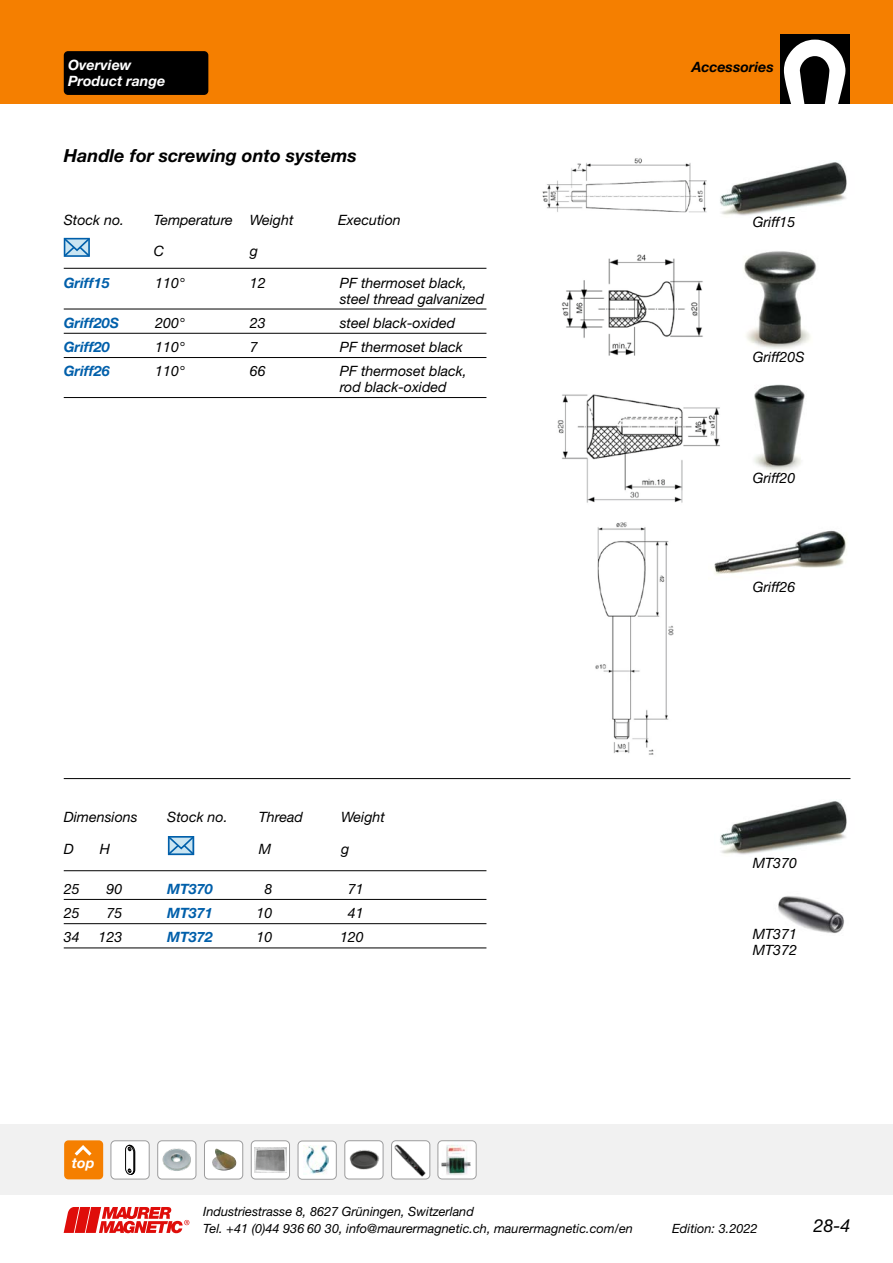
<style>
.page{position:relative;width:893px;height:1263px;background:#fff}
.page>*{position:absolute;margin:0;border:0;box-sizing:border-box;transform-origin:0 0}
._2_Titel__BZ{font:italic 700 18px "Helvetica Neue LT Pro";color:#000}
.t1{font:italic 18px "Helvetica Neue LT Pro";color:#000}
.Tab__Sägebl{font:italic 14.25px/15.8px "Helvetica Neue LT Pro";color:#000}
.Text__BZ{font:italic 14.25px "Helvetica Neue LT Pro";color:#000}
.Tab__Sägebl-2{font:italic 700 14.25px "Helvetica Neue LT Pro";color:#005faa}
._2_Titel__BZ-2{font:italic 700 14.25px/16.5px "Helvetica Neue LT Pro";color:#fff}
.t2{font:italic 700 14.25px "Helvetica Neue LT Pro";color:#000}
.t3{font:italic 12.75px/16.5px "Helvetica Neue LT Pro";color:#000}
</style>
<div class="page">
<div style="left:0;top:0;width:893px;height:104px;background:#f57f00"></div>
<div style="left:780px;top:34px;width:70px;height:70px;background:#000"></div>
<svg style="left:784px;top:40px;width:61px;height:64px"></svg>
<svg style="left:64px;top:1207px;width:125px;height:26px"></svg>
<div style="left:0;top:1125px;width:893px;height:70px;background:#f1f1f1"></div>
<div style="left:64px;top:1140px;width:39px;height:39px;background:#f57f00;border-radius:4px"></div>
<svg style="left:75px;top:1145px;width:17px;height:10px"></svg>
<img style="left:720px;top:162px;width:127px;height:54px">
<img style="left:720px;top:801px;width:127px;height:54px">
<img style="left:542px;top:158px;width:165px;height:55px">
<img style="left:744px;top:251px;width:73px;height:98px">
<img style="left:561px;top:254px;width:142px;height:102px">
<img style="left:754px;top:384px;width:51px;height:87px">
<img style="left:557px;top:394px;width:163px;height:109px">
<img style="left:714px;top:530px;width:132px;height:45px">
<img style="left:595px;top:522px;width:79px;height:233px">
<svg style="left:63px;top:237px;width:27px;height:20px"></svg>
<img style="left:778px;top:896px;width:66px;height:38px">
<div style="left:158px;top:1141px;width:38px;height:38px;background:#fff;border-radius:4px"></div>
<img style="left:162px;top:1148px;width:29px;height:23px">
<div style="left:157px;top:1140px;width:39px;height:39px;border:1px solid #9c9c9d;border-radius:4px"></div>
<div style="left:111px;top:1141px;width:38px;height:38px;background:#fff;border-radius:4px"></div>
<svg style="left:125px;top:1145px;width:10px;height:30px"></svg>
<div style="left:111px;top:1140px;width:39px;height:39px;border:1px solid #9c9c9d;border-radius:4px"></div>
<div style="left:204px;top:1141px;width:39px;height:38px;background:#fff;border-radius:4px"></div>
<img style="left:212px;top:1148px;width:25px;height:23px">
<div style="left:204px;top:1140px;width:39px;height:39px;border:1px solid #9c9c9d;border-radius:4px"></div>
<svg style="left:251px;top:1141px;width:39px;height:38px"></svg>
<img style="left:255px;top:1148px;width:31px;height:24px">
<div style="left:251px;top:1140px;width:39px;height:39px;border:1px solid #9c9c9d;border-radius:4px"></div>
<img style="left:346px;top:1142px;width:37px;height:37px">
<div style="left:344px;top:1140px;width:39px;height:39px;border:1px solid #9c9c9d;border-radius:4px"></div>
<div style="left:298px;top:1141px;width:38px;height:38px;background:#fff;border-radius:4px"></div>
<img style="left:304px;top:1145px;width:24px;height:30px">
<div style="left:298px;top:1140px;width:39px;height:40px;border:1px solid #9c9c9d;border-radius:4px"></div>
<hr style="left:64px;top:778px;width:786px;height:1px;background:#000">
<svg style="left:167px;top:836px;width:28px;height:20px"></svg>
<div style="left:392px;top:1141px;width:38px;height:38px;background:#fff;border-radius:4px"></div>
<img style="left:394px;top:1144px;width:32px;height:33px">
<div style="left:391px;top:1140px;width:39px;height:39px;border:1px solid #9c9c9d;border-radius:4px"></div>
<img style="left:438px;top:1142px;width:37px;height:37px">
<div style="left:438px;top:1140px;width:39px;height:39px;border:1px solid #9c9c9d;border-radius:4px"></div>
<hr style="left:64px;top:309px;width:422px;height:1px;background:#000">
<hr style="left:64px;top:333px;width:422px;height:1px;background:#000">
<hr style="left:64px;top:357px;width:422px;height:1px;background:#000">
<hr style="left:64px;top:397px;width:422px;height:1px;background:#000">
<hr style="left:64px;top:268px;width:422px;height:1px;background:#000">
<hr style="left:64px;top:899px;width:422px;height:1px;background:#000">
<hr style="left:64px;top:923px;width:422px;height:1px;background:#000">
<hr style="left:64px;top:948px;width:422px;height:1px;background:#000">
<hr style="left:64px;top:870px;width:422px;height:1px;background:#000">
<div style="left:64px;top:51px;width:144px;height:44px;background:#000;border-radius:4px"></div>
<p class="_2_Titel__BZ-2" style="left:68px;top:56px;width:99px">Overview<br>Product range</p>
<p class="_2_Titel__BZ" style="left:64px;top:144px;width:294px">Handle for screwing onto systems</p>
<p class="Text__BZ" style="left:64px;top:211px;width:62px">Stock no.</p>
<p class="Text__BZ" style="left:154px;top:211px;width:141px">Temperature Weight</p>
<p class="Text__BZ" style="left:338px;top:211px;width:64px">Execution</p>
<p class="Tab__Sägebl" style="left:154px;top:243px;width:12px">C</p>
<p class="Tab__Sägebl" style="left:250px;top:243px;width:10px">g</p>
<p class="Tab__Sägebl-2" style="left:64px;top:274px;width:47px">Griff15</p>
<p class="Tab__Sägebl" style="left:155px;top:274px;width:31px">110°</p>
<p class="Tab__Sägebl" style="left:250px;top:274px;width:17px">12</p>
<p class="Tab__Sägebl" style="left:340px;top:274px;width:146px">PF thermoset black, steel thread galvanized</p>
<p class="Tab__Sägebl-2" style="left:64px;top:314px;width:57px">Griff20S</p>
<p class="Tab__Sägebl" style="left:155px;top:314px;width:31px">200°</p>
<p class="Tab__Sägebl" style="left:250px;top:314px;width:17px">23</p>
<p class="Tab__Sägebl" style="left:340px;top:314px;width:117px">steel black-oxided</p>
<p class="Tab__Sägebl-2" style="left:64px;top:338px;width:47px">Griff20</p>
<p class="Tab__Sägebl" style="left:155px;top:339px;width:31px">110°</p>
<p class="Tab__Sägebl" style="left:250px;top:339px;width:9px">7</p>
<p class="Tab__Sägebl" style="left:340px;top:339px;width:124px">PF thermoset black</p>
<p class="Tab__Sägebl-2" style="left:64px;top:362px;width:47px">Griff26</p>
<p class="Tab__Sägebl" style="left:155px;top:363px;width:31px">110°</p>
<p class="Tab__Sägebl" style="left:250px;top:363px;width:17px">66</p>
<p class="Tab__Sägebl" style="left:340px;top:363px;width:128px">PF thermoset black, rod black-oxided</p>
<p class="t2" style="left:692px;top:58px;width:84px">Accessories</p>
<p class="Tab__Sägebl" style="left:753px;top:214px;width:44px">Griff15</p>
<p class="Tab__Sägebl" style="left:753px;top:349px;width:53px">Griff20S</p>
<p class="Tab__Sägebl" style="left:753px;top:469px;width:44px">Griff20</p>
<p class="Tab__Sägebl" style="left:753px;top:579px;width:44px">Griff26</p>
<p class="Text__BZ" style="left:64px;top:808px;width:75px">Dimensions</p>
<p class="Text__BZ" style="left:167px;top:808px;width:62px">Stock no.</p>
<p class="Text__BZ" style="left:259px;top:808px;width:46px">Thread</p>
<p class="Text__BZ" style="left:341px;top:808px;width:45px">Weight</p>
<p class="Tab__Sägebl" style="left:64px;top:841px;width:12px">D</p>
<p class="Tab__Sägebl" style="left:100px;top:841px;width:12px">H</p>
<p class="Tab__Sägebl" style="left:259px;top:841px;width:14px">M</p>
<p class="Tab__Sägebl" style="left:341px;top:841px;width:10px">g</p>
<p class="Tab__Sägebl" style="left:64px;top:881px;width:17px">25</p>
<p class="Tab__Sägebl" style="left:106px;top:881px;width:17px">90</p>
<p class="Tab__Sägebl-2" style="left:167px;top:880px;width:47px">MT370</p>
<p class="Tab__Sägebl" style="left:264px;top:881px;width:9px">8</p>
<p class="Tab__Sägebl" style="left:348px;top:881px;width:17px">71</p>
<p class="Tab__Sägebl" style="left:64px;top:905px;width:17px">25</p>
<p class="Tab__Sägebl" style="left:106px;top:905px;width:17px">75</p>
<p class="Tab__Sägebl-2" style="left:167px;top:904px;width:47px">MT371</p>
<p class="Tab__Sägebl" style="left:256px;top:905px;width:17px">10</p>
<p class="Tab__Sägebl" style="left:348px;top:905px;width:17px">41</p>
<p class="Tab__Sägebl" style="left:64px;top:929px;width:17px">34</p>
<p class="Tab__Sägebl" style="left:98px;top:929px;width:25px">123</p>
<p class="Tab__Sägebl-2" style="left:167px;top:928px;width:47px">MT372</p>
<p class="Tab__Sägebl" style="left:256px;top:929px;width:17px">10</p>
<p class="Tab__Sägebl" style="left:340px;top:929px;width:25px">120</p>
<p class="Tab__Sägebl" style="left:753px;top:854px;width:46px">MT370</p>
<p class="Tab__Sägebl" style="left:753px;top:926px;width:46px">MT371</p>
<p class="Tab__Sägebl" style="left:753px;top:942px;width:46px">MT372</p>
<p class="_2_Titel__BZ-2" style="left:72px;top:1154px;width:24px">top</p>
<p class="t3" style="left:203px;top:1203px;width:431px">Industriestrasse 8, 8627 Grüningen, Switzerland<br>Tel. +41 (0)44 936 60 30, info@maurermagnetic.ch, maurermagnetic.com/en</p>
<p class="t3" style="left:672px;top:1219px;width:87px">Edition: 3.2022</p>
<p class="t1" style="left:813px;top:1215px;width:39px">28-4</p>
</div>
